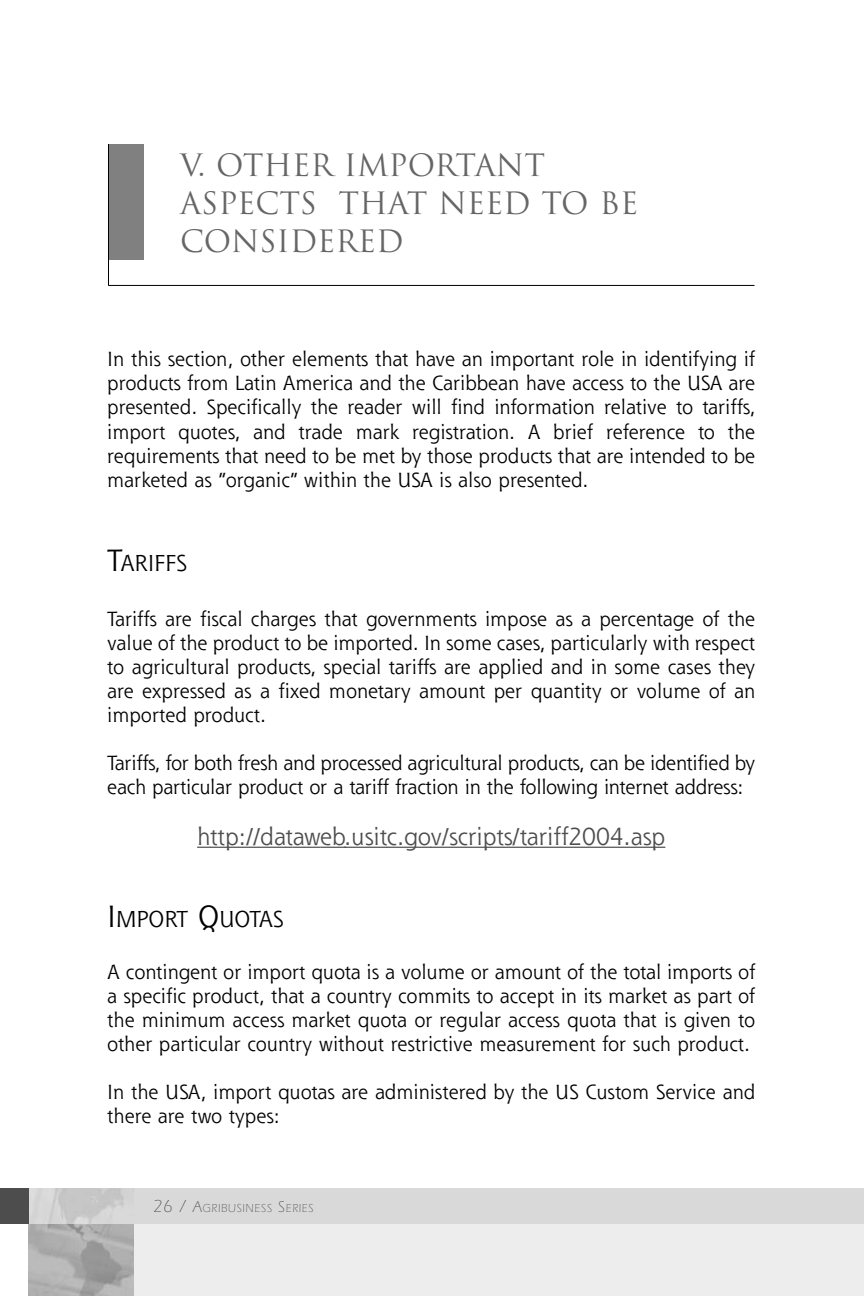
<style>
.page{position:relative;width:864px;height:1296px;background:#fff}
.page>*{position:absolute;margin:0;border:0;box-sizing:border-box;transform-origin:0 0}
.t1{font:30px/38px "Trajan";color:#666}
.t2{font:24px "Shannon";color:#4d4d4d}
.t3{font:22.4px "Shannon";color:#000}
.t4{font:20px/24px "Shannon";color:#000;text-align:justify}
.t5{font:300 12px "Itc Eras";letter-spacing:.07em;color:#4d4d4d;scale:.95 1}
.s1{font-size:30px}
.s2{font-size:18px}
.s3{font-size:16px}
</style>
<div class="page">
<svg style="left:197px;top:847px;width:13px;height:1px"></svg>
<hr style="left:210px;top:847px;width:76px;height:1px;background:#4d4d4d">
<svg style="left:286px;top:847px;width:58px;height:1px"></svg>
<hr style="left:344px;top:847px;width:43px;height:1px;background:#4d4d4d">
<hr style="left:387px;top:847px;width:44px;height:1px;background:#4d4d4d">
<hr style="left:430px;top:847px;width:74px;height:1px;background:#4d4d4d">
<svg style="left:504px;top:847px;width:23px;height:1px"></svg>
<hr style="left:527px;top:847px;width:138px;height:1px;background:#4d4d4d">
<div style="left:95px;top:1206px;width:769px;height:90px;background:#ededed"></div>
<div style="left:0;top:1188px;width:864px;height:36px;background:#d9d9d9"></div>
<img style="left:29px;top:1224px;width:105px;height:72px">
<img style="left:49px;top:1188px;width:85px;height:36px">
<div style="left:0;top:1188px;width:29px;height:36px;background:#4d4d4d"></div>
<div style="left:108px;top:144px;width:36px;height:116px;background:#808080"></div>
<hr style="left:108px;top:285px;width:646px;height:1px;background:#000">
<hr style="left:108px;top:144px;width:1px;height:142px;background:#000">
<h1 class="t1" style="left:180px;top:146px;width:460px">V. OTHER IMPORTANT<br>ASPECTS THAT NEED TO BE<br>CONSIDERED</h1>
<p class="t4" style="left:107px;top:349px;width:650px">In this section, other elements that have an important role in identifying if products from Latin America and the Caribbean have access to the USA are presented. Specifically the reader will find information relative to tariffs, import quotes, and trade mark registration. A brief reference to the requirements that need to be met by those products that are intended to be marketed as “organic” within the USA is also presented.</p>
<p class="t3" style="left:107px;top:554px;width:81px"><span class="s1">T</span>ARIFFS</p>
<p class="t4" style="left:107px;top:608px;width:650px">Tariffs are fiscal charges that governments impose as a percentage of the value of the product to be imported. In some cases, particularly with respect to agricultural products, special tariffs are applied and in some cases they are expressed as a fixed monetary amount per quantity or volume of an imported product.</p>
<p class="t4" style="left:107px;top:753px;width:649px">Tariffs, for both fresh and processed agricultural products, can be identified by each particular product or a tariff fraction in the following internet address:</p>
<p class="t2" style="left:197px;top:827px;width:470px">http://dataweb.usitc.gov/scripts/tariff2004.asp</p>
<p class="t3" style="left:107px;top:909px;width:178px"><span class="s1">I</span>MPORT <span class="s1">Q</span>UOTAS</p>
<p class="t4" style="left:107px;top:961px;width:650px">A contingent or import quota is a volume or amount of the total imports of a specific product, that a country commits to accept in its market as part of the minimum access market quota or regular access quota that is given to other particular country without restrictive measurement for such product.</p>
<p class="t4" style="left:107px;top:1082px;width:649px">In the USA, import quotas are administered by the US Custom Service and there are two types:</p>
<p class="t5" style="left:153px;top:1204px;width:171px"><span class="s2">26 /</span> <span class="s3">A</span>GRIBUSINESS <span class="s3">S</span>ERIES</p>
</div>
